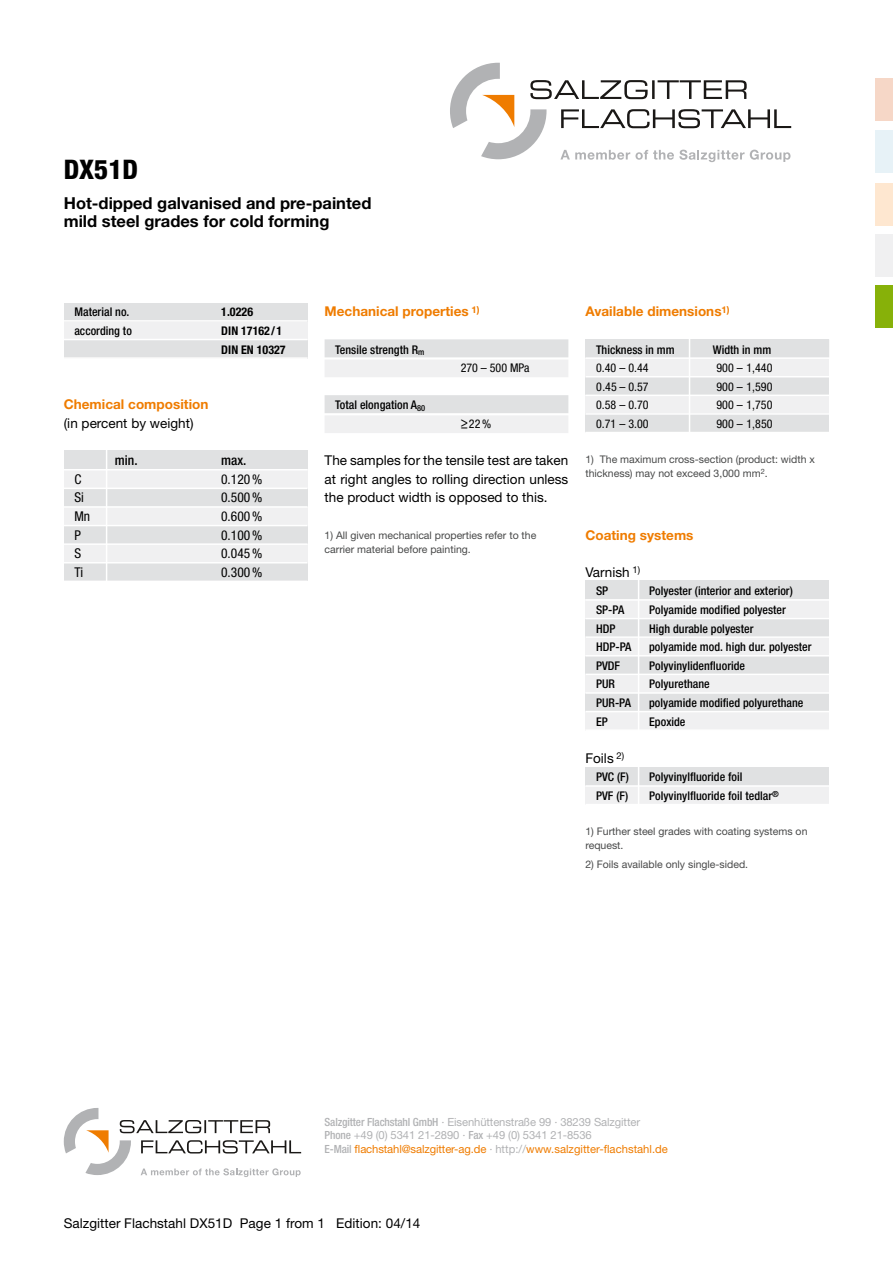
<style>
.page{position:relative;width:893px;height:1263px;background:#fff}
.page>*{position:absolute;margin:0;border:0;box-sizing:border-box;transform-origin:0 0}
.t1{font:800 condensed 27px "Helvetica Neue LT";color:#000}
.t2{font:700 16.5px/18.6px "Helvetica Neue LT";color:#000}
.t3{font:13.5px/18.6px "Helvetica Neue LT";color:#000;text-align:justify}
.t4{font:700 13.5px "Helvetica Neue LT";color:#ef7c00}
.t5{font:condensed 13.5px "Helvetica Neue LT";color:#000}
.t6{font:500 condensed 13.5px "Helvetica Neue LT";color:#000}
.t7{font:500 condensed 12px "Helvetica Neue LT";color:#000}
.t8{font:condensed 12px "Helvetica Neue LT";color:#000}
.t9{font:700 condensed 12px/18.6px "Helvetica Neue LT";color:#000}
.t10{font:11.25px/13.5px "Helvetica Neue LT";letter-spacing:-.01em;color:#b1b2b4}
.t11{font:10.5px/13.5px "Helvetica Neue LT";color:#484949}
.s1{font-stretch:normal;font-size:16.8px}
.s2{font-weight:500;font-stretch:condensed}
.s3{color:#ef7c00}
</style>
<div class="page">
<svg style="left:450px;top:63px;width:341px;height:99px"></svg>
<div style="left:876px;top:78px;width:17px;height:43px;background:#f6d7c7"></div>
<div style="left:876px;top:130px;width:17px;height:43px;background:#e7f2f7"></div>
<div style="left:876px;top:183px;width:17px;height:43px;background:#fee7d0"></div>
<div style="left:876px;top:234px;width:17px;height:43px;background:#f0f0f1"></div>
<div style="left:876px;top:285px;width:17px;height:43px;background:#87b109"></div>
<svg style="left:64px;top:1108px;width:237px;height:69px"></svg>
<div style="left:585px;top:339px;width:244px;height:94px;background:#f0f0f1"></div>
<div style="left:585px;top:376px;width:244px;height:19px;background:#e0e1e2"></div>
<div style="left:585px;top:414px;width:244px;height:18px;background:#e0e1e2"></div>
<div style="left:585px;top:339px;width:244px;height:18px;background:#e0e1e2"></div>
<hr style="left:585px;top:357px;width:244px;height:2px;background:#fff">
<hr style="left:585px;top:376px;width:244px;height:1px;background:#fff">
<hr style="left:585px;top:395px;width:244px;height:1px;background:#fff">
<hr style="left:585px;top:413px;width:244px;height:2px;background:#fff">
<hr style="left:585px;top:432px;width:244px;height:1px;background:#fff">
<div style="left:64px;top:304px;width:244px;height:53px;background:#f0f0f1"></div>
<div style="left:64px;top:303px;width:244px;height:18px;background:#e0e1e2"></div>
<div style="left:64px;top:340px;width:244px;height:18px;background:#e0e1e2"></div>
<hr style="left:64px;top:320px;width:244px;height:2px;background:#fff">
<hr style="left:64px;top:339px;width:244px;height:1px;background:#fff">
<hr style="left:64px;top:357px;width:244px;height:2px;background:#fff">
<div style="left:325px;top:339px;width:243px;height:18px;background:#e0e1e2"></div>
<div style="left:325px;top:360px;width:243px;height:17px;background:#f0f0f1"></div>
<div style="left:325px;top:395px;width:243px;height:18px;background:#e0e1e2"></div>
<div style="left:325px;top:415px;width:243px;height:18px;background:#f0f0f1"></div>
<div style="left:64px;top:451px;width:244px;height:129px;background:#f0f0f1"></div>
<div style="left:64px;top:488px;width:244px;height:18px;background:#e0e1e2"></div>
<div style="left:64px;top:450px;width:244px;height:19px;background:#e0e1e2"></div>
<div style="left:64px;top:525px;width:244px;height:19px;background:#e0e1e2"></div>
<div style="left:64px;top:562px;width:244px;height:19px;background:#e0e1e2"></div>
<hr style="left:106px;top:448px;width:1px;height:141px;background:#fff">
<hr style="left:64px;top:469px;width:244px;height:1px;background:#fff">
<hr style="left:64px;top:488px;width:244px;height:1px;background:#fff">
<hr style="left:64px;top:506px;width:244px;height:2px;background:#fff">
<hr style="left:64px;top:525px;width:244px;height:1px;background:#fff">
<hr style="left:64px;top:543px;width:244px;height:2px;background:#fff">
<hr style="left:64px;top:562px;width:244px;height:1px;background:#fff">
<div style="left:585px;top:581px;width:244px;height:150px;background:#f0f0f1"></div>
<div style="left:585px;top:581px;width:244px;height:18px;background:#e0e1e2"></div>
<div style="left:585px;top:619px;width:244px;height:18px;background:#e0e1e2"></div>
<div style="left:585px;top:767px;width:244px;height:38px;background:#f0f0f1"></div>
<div style="left:585px;top:767px;width:244px;height:19px;background:#e0e1e2"></div>
<hr style="left:638px;top:766px;width:1px;height:48px;background:#fff">
<div style="left:585px;top:657px;width:244px;height:18px;background:#e0e1e2"></div>
<div style="left:585px;top:693px;width:244px;height:19px;background:#e0e1e2"></div>
<hr style="left:585px;top:599px;width:244px;height:2px;background:#fff">
<hr style="left:585px;top:618px;width:244px;height:1px;background:#fff">
<hr style="left:585px;top:636px;width:244px;height:2px;background:#fff">
<hr style="left:585px;top:655px;width:244px;height:1px;background:#fff">
<hr style="left:585px;top:674px;width:244px;height:1px;background:#fff">
<hr style="left:585px;top:692px;width:244px;height:2px;background:#fff">
<hr style="left:585px;top:711px;width:244px;height:1px;background:#fff">
<hr style="left:585px;top:729px;width:244px;height:2px;background:#fff">
<hr style="left:585px;top:785px;width:244px;height:2px;background:#fff">
<hr style="left:585px;top:804px;width:244px;height:1px;background:#fff">
<hr style="left:638px;top:578px;width:1px;height:168px;background:#fff">
<hr style="left:689px;top:335px;width:1px;height:106px;background:#fff">
<h1 class="t1" style="left:64px;top:152px;width:76px">DX51D</h1>
<h2 class="t2" style="left:64px;top:193px;width:309px">Hot-dipped galvanised and pre-painted mild steel grades for cold forming</h2>
<p class="t7" style="left:74px;top:305px;width:56px">Material no.</p>
<p class="t9" style="left:221px;top:303px;width:33px">1.0226</p>
<p class="t7" style="left:74px;top:324px;width:59px">according to</p>
<p class="t9" style="left:221px;top:321px;width:66px">DIN 17162/1<br>DIN EN 10327</p>
<p class="t4" style="left:64px;top:396px;width:146px">Chemical composition</p>
<p class="t3" style="left:64px;top:414px;width:131px">(in percent by weight)</p>
<p class="t6" style="left:115px;top:452px;width:24px">min.</p>
<p class="t6" style="left:221px;top:452px;width:27px">max.</p>
<p class="t5" style="left:74px;top:471px;width:9px">C</p>
<p class="t5" style="left:221px;top:471px;width:43px">0.120%</p>
<p class="t5" style="left:74px;top:490px;width:11px">Si</p>
<p class="t5" style="left:221px;top:490px;width:43px">0.500%</p>
<p class="t5" style="left:74px;top:508px;width:17px">Mn</p>
<p class="t5" style="left:221px;top:508px;width:43px">0.600%</p>
<p class="t5" style="left:74px;top:527px;width:8px">P</p>
<p class="t5" style="left:221px;top:527px;width:43px">0.100%</p>
<p class="t5" style="left:74px;top:546px;width:8px">S</p>
<p class="t5" style="left:221px;top:546px;width:43px">0.045%</p>
<p class="t5" style="left:74px;top:564px;width:10px">Ti</p>
<p class="t5" style="left:221px;top:564px;width:43px">0.300%</p>
<p class="t4" style="left:325px;top:303px;width:156px">Mechanical properties <sup>1)</sup></p>
<p class="t7" style="left:335px;top:342px;width:91px">Tensile strength R<sub>m</sub></p>
<p class="t8" style="left:461px;top:361px;width:70px">270 – 500 MPa</p>
<p class="t7" style="left:335px;top:398px;width:92px">Total elongation A<sub>80</sub></p>
<p class="t8" style="left:461px;top:417px;width:32px"><span class="s1">≥</span>22%</p>
<p class="t3" style="left:325px;top:451px;width:245px">The samples for the tensile test are taken at right angles to rolling direction unless the product width is opposed to this.</p>
<p class="t11" style="left:325px;top:528px;width:213px">1) All given mechanical properties refer to the carrier material before painting.</p>
<p class="t4" style="left:585px;top:303px;width:146px">Available dimensions<sup>1)</sup></p>
<p class="t7" style="left:596px;top:342px;width:80px">Thickness in mm</p>
<p class="t7" style="left:713px;top:342px;width:60px">Width in mm</p>
<p class="t8" style="left:596px;top:361px;width:54px">0.40 – 0.44</p>
<p class="t8" style="left:716px;top:361px;width:58px">900 – 1,440</p>
<p class="t8" style="left:596px;top:380px;width:54px">0 .45 – 0.57</p>
<p class="t8" style="left:716px;top:380px;width:58px">900 – 1,590</p>
<p class="t8" style="left:596px;top:398px;width:54px">0.58 – 0.70</p>
<p class="t8" style="left:716px;top:398px;width:58px">900 – 1,750</p>
<p class="t8" style="left:596px;top:417px;width:54px">0.71 – 3.00</p>
<p class="t8" style="left:716px;top:417px;width:58px">900 – 1,850</p>
<p class="t11" style="left:585px;top:453px;width:231px">1) The maximum cross-section (product: width x thickness) may not exceed 3,000 mm<sup>2</sup>.</p>
<p class="t4" style="left:585px;top:526px;width:110px">Coating systems</p>
<p class="t3" style="left:585px;top:562px;width:56px">Varnish <sup>1)</sup></p>
<p class="t7" style="left:596px;top:584px;width:14px">SP</p>
<p class="t7" style="left:649px;top:584px;width:145px">Polyester (interior and exterior)</p>
<p class="t7" style="left:596px;top:603px;width:30px">SP-PA</p>
<p class="t7" style="left:649px;top:603px;width:138px">Polyamide modified polyester</p>
<p class="t7" style="left:596px;top:621px;width:21px">HDP</p>
<p class="t7" style="left:649px;top:621px;width:106px">High durable polyester</p>
<p class="t7" style="left:596px;top:640px;width:37px">HDP-PA</p>
<p class="t7" style="left:649px;top:640px;width:164px">polyamide mod. high dur. polyester</p>
<p class="t7" style="left:596px;top:658px;width:26px">PVDF</p>
<p class="t7" style="left:649px;top:658px;width:97px">Polyvinylidenfluoride</p>
<p class="t7" style="left:596px;top:677px;width:20px">PUR</p>
<p class="t7" style="left:649px;top:677px;width:62px">Polyurethane</p>
<p class="t7" style="left:596px;top:696px;width:37px">PUR-PA</p>
<p class="t7" style="left:649px;top:696px;width:156px">polyamide modified polyurethane</p>
<p class="t7" style="left:596px;top:714px;width:13px">EP</p>
<p class="t7" style="left:649px;top:714px;width:38px">Epoxide</p>
<p class="t3" style="left:585px;top:748px;width:40px">Foils <sup>2)</sup></p>
<p class="t7" style="left:596px;top:770px;width:34px">PVC (F)</p>
<p class="t7" style="left:649px;top:770px;width:95px">Polyvinylfluoride foil</p>
<p class="t7" style="left:596px;top:789px;width:34px">PVF (F)</p>
<p class="t7" style="left:649px;top:789px;width:131px">Polyvinylfluoride foil tedlar<sup>®</sup></p>
<p class="t11" style="left:585px;top:825px;width:224px">1) Further steel grades with coating systems on request.</p>
<p class="t11" style="left:585px;top:858px;width:164px">2) Foils available only single-sided.</p>
<p class="t10" style="left:325px;top:1115px;width:345px"><span class="s2">Salzgitter Flachstahl GmbH</span> · Eisenhüttenstraße 99 · 38239 Salzgitter<br><span class="s2">Phone</span> +49 (0) 5341 21-2890 · <span class="s2">Fax</span> +49 (0) 5341 21-8536<br><span class="s2">E-Mail</span> <span class="s3">flachstahl@salzgitter-ag.de</span> · http://<span class="s3">www.salzgitter-flachstahl.de</span></p>
<p class="t3" style="left:64px;top:1213px;width:251px">Salzgitter Flachstahl DX51D Page from</p>
<p class="t3" style="left:336px;top:1213px;width:86px">Edition: 04/14</p>
</div>
